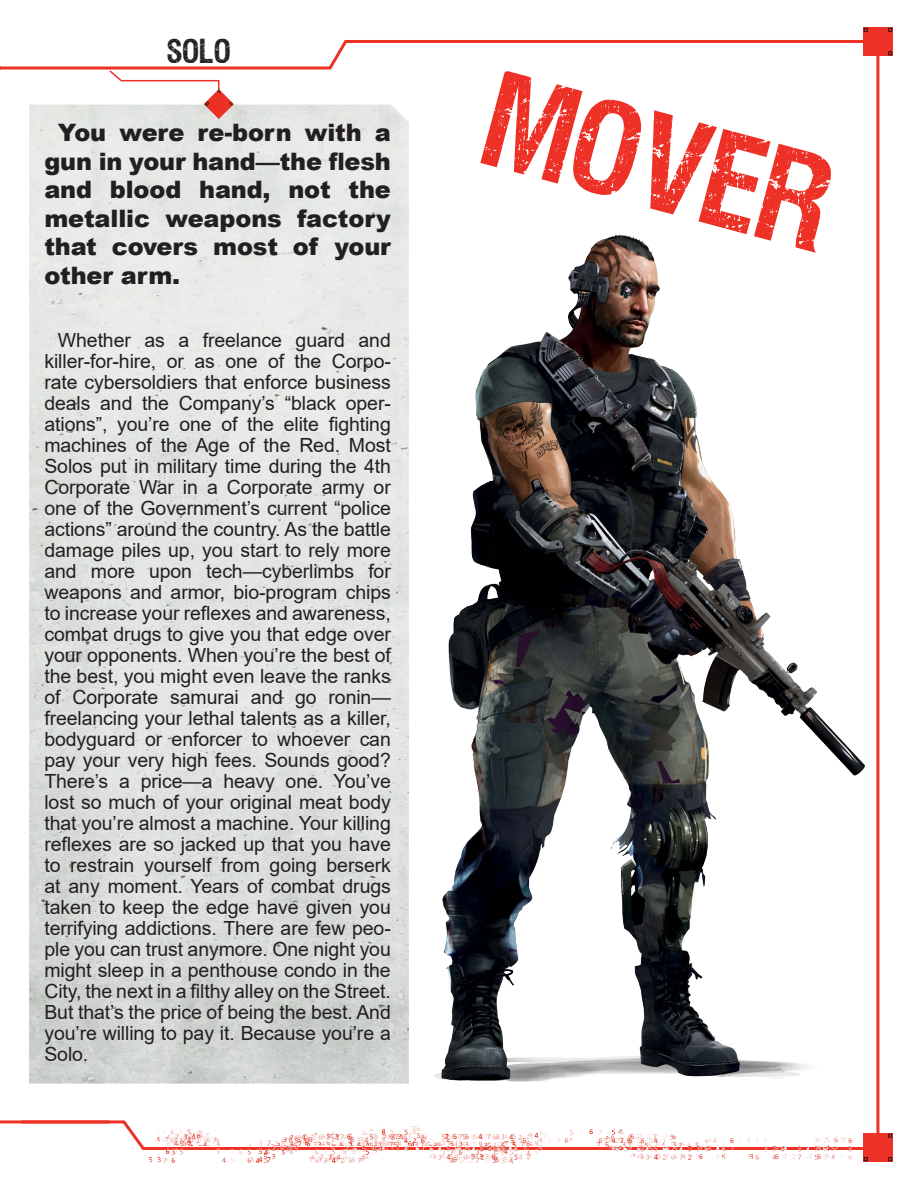
<style>
.page{position:relative;width:918px;height:1188px;background:#fff}
.page>*{position:absolute;margin:0;border:0;box-sizing:border-box;transform-origin:0 0}
.Role_Name{font:106.5px "VIPERNORA";color:#ee3127}
.Chapter_Title_Page_N{font:27px "VIPERNORA";color:#231f20}
.Role_Main_Text{font:900 24px/28.5px "Arial";letter-spacing:-.005em;color:#231f20;text-align:justify}
.Role_Main_Text-2{font:19.5px/21px "Arial";letter-spacing:-.005em;color:#231f20;text-align:justify}
</style>
<div class="page">
<hr style="left:0;top:1120px;width:109px;height:3px;background:#ee3127">
<img style="left:29px;top:105px;width:380px;height:979px">
<img style="left:204px;top:94px;width:30px;height:25px">
<img style="left:434px;top:234px;width:431px;height:848px">
<svg style="left:0;top:38px;width:867px;height:56px"></svg>
<hr style="left:876px;top:41px;width:3px;height:1112px;background:#ee3127">
<svg style="left:18px;top:1120px;width:852px;height:31px"></svg>
<img style="left:864px;top:27px;width:28px;height:28px">
<img style="left:864px;top:1134px;width:28px;height:28px">
<img style="left:138px;top:1127px;width:720px;height:37px">
<p class="Chapter_Title_Page_N" style="left:167px;top:38px;width:65px">SOLO</p>
<p class="Role_Main_Text" style="left:44px;top:118px;width:348px;text-indent:13px">You were re-born with a gun in your hand—the flesh and blood hand, not the metallic weapons factory that covers most of your other arm.</p>
<p class="Role_Main_Text-2" style="left:44px;top:330px;width:348px;text-indent:13px">Whether as a freelance guard and killer-for-hire, or as one of the Corpo&shy;rate cybersoldiers that enforce business deals and the Company’s “black oper&shy;ations”, you’re one of the elite fighting machines of the Age of the Red. Most Solos put in military time during the 4th Corporate War in a Corporate army or one of the Government’s current “police actions” around the country. As the battle damage piles up, you start to rely more and more upon tech—cyberlimbs for weapons and armor, bio-program chips to increase your reflexes and awareness, combat drugs to give you that edge over your opponents. When you’re the best of the best, you might even leave the ranks of Corporate samurai and go ronin— freelancing your lethal talents as a killer, bodyguard or enforcer to whoever can pay your very high fees. Sounds good?<br>There’s a price—a heavy one. You’ve lost so much of your original meat body that you’re almost a machine. Your killing reflexes are so jacked up that you have to restrain yourself from going berserk at any moment. Years of combat drugs taken to keep the edge have given you terrifying addictions. There are few peo&shy;ple you can trust anymore. One night you might sleep in a penthouse condo in the City, the next in a filthy alley on the Street.<br>But that’s the price of being the best. And you’re willing to pay it. Because you’re a Solo.</p>
<p class="Role_Name" style="left:504px;top:64px;width:350px;rotate:15deg">MOVER</p>
</div>
